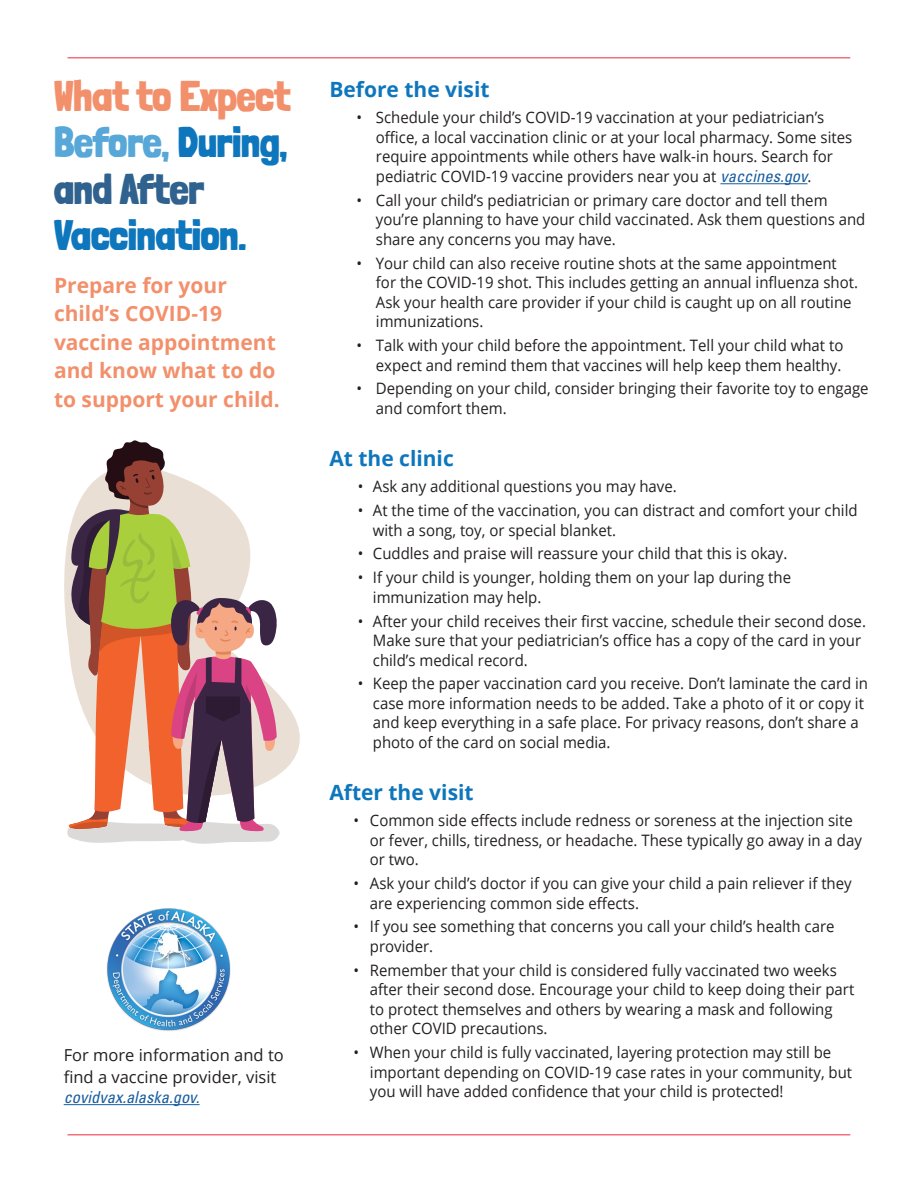
<style>
.page{position:relative;width:918px;height:1188px;background:#fff}
.page>*{position:absolute;margin:0;border:0;box-sizing:border-box;transform-origin:0 0}
.t1{font:900 42px/46.5px "Londrina Solid";color:#0e76bc}
.t2{font:700 21px/28.5px "Open Sans";color:#f3906c}
.t3{font:700 21px "Open Sans";color:#0e76bc}
.t4{font:16.5px/21.8px "Open Sans";color:#231f20}
.t5{font:italic condensed 16.5px "Univers LT Std";color:#175d9e}
.t6{font:15.75px/19.5px "Open Sans";color:#231f20;scale:.95 1}
.s1{color:#f3906c}
.s2{color:#57a7d9}
.s3{color:#2f628e}
.s4{font-family:"Univers LT Std";font-style:italic;font-stretch:condensed;font-size:16.5px;color:#175d9e}
</style>
<div class="page">
<hr style="left:64px;top:1104px;width:136px;height:1px;background:#175d9e">
<img style="left:106px;top:908px;width:125px;height:123px">
<hr style="left:720px;top:183px;width:87px;height:1px;background:#175d9e">
<svg style="left:64px;top:545px;width:236px;height:229px"></svg>
<svg style="left:67px;top:440px;width:213px;height:404px"></svg>
<hr style="left:68px;top:57px;width:782px;height:1px;background:#f26f7c">
<hr style="left:68px;top:1134px;width:782px;height:2px;background:#f26f7c">
<p class="t1" style="left:54px;top:72px;width:238px"><span class="s1">What to Expect<br></span><span class="s2">Before,</span> During, <span class="s3">and After<br></span>Vaccination.</p>
<p class="t2" style="left:54px;top:270px;width:227px">Prepare for your child’s COVID-19 vaccine appointment and know what to do to support your child.</p>
<p class="t4" style="left:64px;top:1044px;width:222px">For more information and to find a vaccine provider, visit</p>
<p class="t5" style="left:64px;top:1087px;width:137px">covidvax.alaska.gov.</p>
<p class="t3" style="left:329px;top:75px;width:162px">Before the visit</p>
<p class="t6" style="left:376px;top:107px;width:503px;text-indent:-20px">• Schedule your child’s COVID-19 vaccination at your pediatrician’s office, a local vaccination clinic or at your local pharmacy. Some sites require appointments while others have walk-in hours. Search for pediatric COVID-19 vaccine providers near you at <span class="s4">vaccines.gov</span>.</p>
<p class="t6" style="left:376px;top:190px;width:517px;text-indent:-20px">• Call your child’s pediatrician or primary care doctor and tell them you’re planning to have your child vaccinated. Ask them questions and share any concerns you may have.</p>
<p class="t6" style="left:376px;top:253px;width:509px;text-indent:-20px">• Your child can also receive routine shots at the same appointment for the COVID-19 shot. This includes getting an annual influenza shot.<br>Ask your health care provider if your child is caught up on all routine immunizations.</p>
<p class="t6" style="left:356px;top:335px;width:514px;text-align:right">• Talk with your child before the appointment. Tell your child what to expect and remind them that vaccines will help keep them healthy.</p>
<p class="t6" style="left:376px;top:379px;width:520px;text-indent:-20px">• Depending on your child, consider bringing their favorite toy to engage and comfort them.</p>
<p class="t3" style="left:329px;top:444px;width:126px">At the clinic</p>
<p class="t6" style="left:358px;top:476px;width:337px">• Ask any additional questions you may have.</p>
<p class="t6" style="left:373px;top:500px;width:512px;text-indent:-15px">• At the time of the vaccination, you can distract and comfort your child with a song, toy, or special blanket.</p>
<p class="t6" style="left:358px;top:544px;width:454px">• Cuddles and praise will reassure your child that this is okay.</p>
<p class="t6" style="left:373px;top:567px;width:442px;text-indent:-15px">• If your child is younger, holding them on your lap during the immunization may help.</p>
<p class="t6" style="left:373px;top:611px;width:521px;text-indent:-15px">• After your child receives their first vaccine, schedule their second dose.<br>Make sure that your pediatrician’s office has a copy of the card in your child’s medical record.</p>
<p class="t6" style="left:373px;top:674px;width:523px;text-indent:-15px">• Keep the paper vaccination card you receive. Don’t laminate the card in case more information needs to be added. Take a photo of it or copy it and keep everything in a safe place. For privacy reasons, don’t share a photo of the card on social media.</p>
<p class="t3" style="left:329px;top:778px;width:146px">After the visit</p>
<p class="t6" style="left:370px;top:810px;width:519px;text-indent:-16px">• Common side effects include redness or soreness at the injection site or fever, chills, tiredness, or headache. These typically go away in a day or two.</p>
<p class="t6" style="left:370px;top:873px;width:509px;text-indent:-16px">• Ask your child’s doctor if you can give your child a pain reliever if they are experiencing common side effects.</p>
<p class="t6" style="left:370px;top:917px;width:491px;text-indent:-16px">• If you see something that concerns you call your child’s health care provider.</p>
<p class="t6" style="left:370px;top:960px;width:511px;text-indent:-16px">• Remember that your child is considered fully vaccinated two weeks after their second dose. Encourage your child to keep doing their part to protect themselves and others by wearing a mask and following other COVID precautions.</p>
<p class="t6" style="left:370px;top:1042px;width:509px;text-indent:-16px">• When your child is fully vaccinated, layering protection may still be important depending on COVID-19 case rates in your community, but you will have added confidence that your child is protected!</p>
</div>
